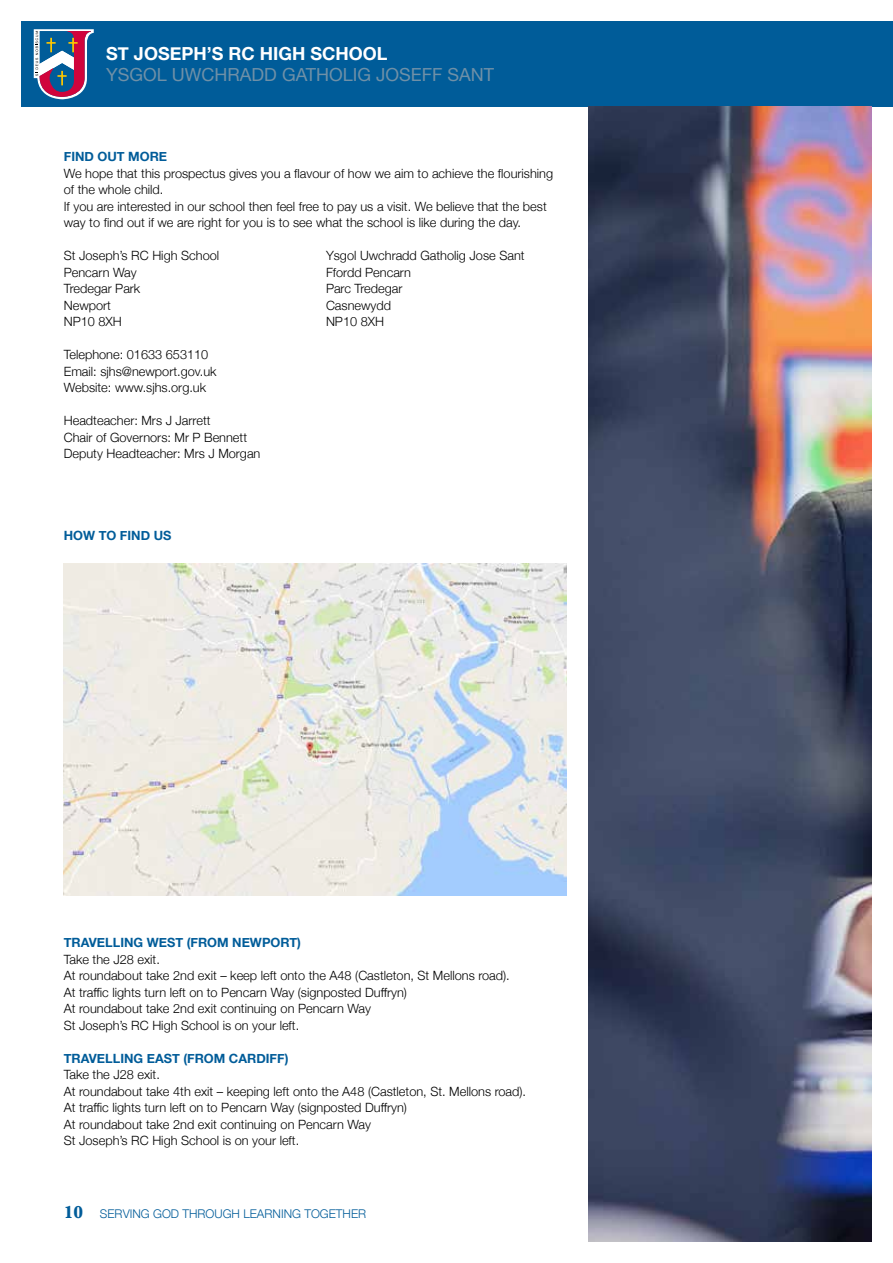
<style>
.page{position:relative;width:893px;height:1263px;background:#fff}
.page>*{position:absolute;margin:0;border:0;box-sizing:border-box;transform-origin:0 0}
.t1{font:18px "Helvetica Neue";color:#6f90a7}
.t2{font:700 18px "Helvetica Neue";color:#fff}
.t3{font:700 18px "Baskerville";color:#005c99}
.t4{font:300 12.75px/16.5px "Helvetica Neue";color:#000}
.t5{font:700 12.75px "Helvetica Neue";color:#005c99}
.t6{font:300 12px "Helvetica Neue";color:#005c99}
</style>
<div class="page">
<div style="left:21px;top:21px;width:872px;height:85px;background:#005c99"></div>
<svg style="left:34px;top:29px;width:60px;height:70px"></svg>
<img style="left:64px;top:564px;width:503px;height:331px">
<img style="left:588px;top:106px;width:284px;height:1136px">
<h1 class="t2" style="left:106px;top:39px;width:283px">ST JOSEPH’S RC HIGH SCHOOL</h1>
<h1 class="t1" style="left:106px;top:62px;width:389px">YSGOL UWCHRADD GATHOLIG JOSEFF SANT</h1>
<p class="t5" style="left:64px;top:147px;width:105px">FIND OUT MORE</p>
<p class="t4" style="left:64px;top:164px;width:491px">We hope that this prospectus gives you a flavour of how we aim to achieve the flourishing of the whole child.<br>If you are interested in our school then feel free to pay us a visit. We believe that the best way to find out if we are right for you is to see what the school is like during the day.</p>
<p class="t4" style="left:64px;top:247px;width:157px">St Joseph’s RC High School<br>Pencarn Way<br>Tredegar Park<br>Newport<br>NP10 8XH</p>
<p class="t4" style="left:64px;top:346px;width:154px">Telephone: 01633 653110<br>Email: sjhs@newport.gov.uk<br>Website: www.sjhs.org.uk</p>
<p class="t4" style="left:64px;top:412px;width:198px">Headteacher: Mrs J Jarrett<br>Chair of Governors: Mr P Bennett<br>Deputy Headteacher: Mrs J Morgan</p>
<p class="t4" style="left:326px;top:247px;width:200px">Ysgol Uwchradd Gatholig Jose Sant<br>Ffordd Pencarn<br>Parc Tredegar<br>Casnewydd<br>NP10 8XH</p>
<p class="t5" style="left:64px;top:525px;width:109px">HOW TO FIND US</p>
<p class="t5" style="left:64px;top:932px;width:239px">TRAVELLING WEST (FROM NEWPORT)</p>
<p class="t4" style="left:64px;top:950px;width:447px">Take the J28 exit.<br>At roundabout take 2nd exit – keep left onto the A48 (Castleton, St Mellons road).<br>At traffic lights turn left on to Pencarn Way (signposted Duffryn)<br>At roundabout take 2nd exit continuing on Pencarn Way<br>St Joseph’s RC High School is on your left.</p>
<p class="t5" style="left:64px;top:1048px;width:226px">TRAVELLING EAST (FROM CARDIFF)</p>
<p class="t4" style="left:64px;top:1065px;width:464px">Take the J28 exit.<br>At roundabout take 4th exit – keeping left onto the A48 (Castleton, St. Mellons road).<br>At traffic lights turn left on to Pencarn Way (signposted Duffryn)<br>At roundabout take 2nd exit continuing on Pencarn Way<br>St Joseph’s RC High School is on your left.</p>
<h1 class="t3" style="left:64px;top:1199px;width:21px">10</h1>
<p class="t6" style="left:100px;top:1204px;width:268px">SERVING GOD THROUGH LEARNING TOGETHER</p>
</div>
